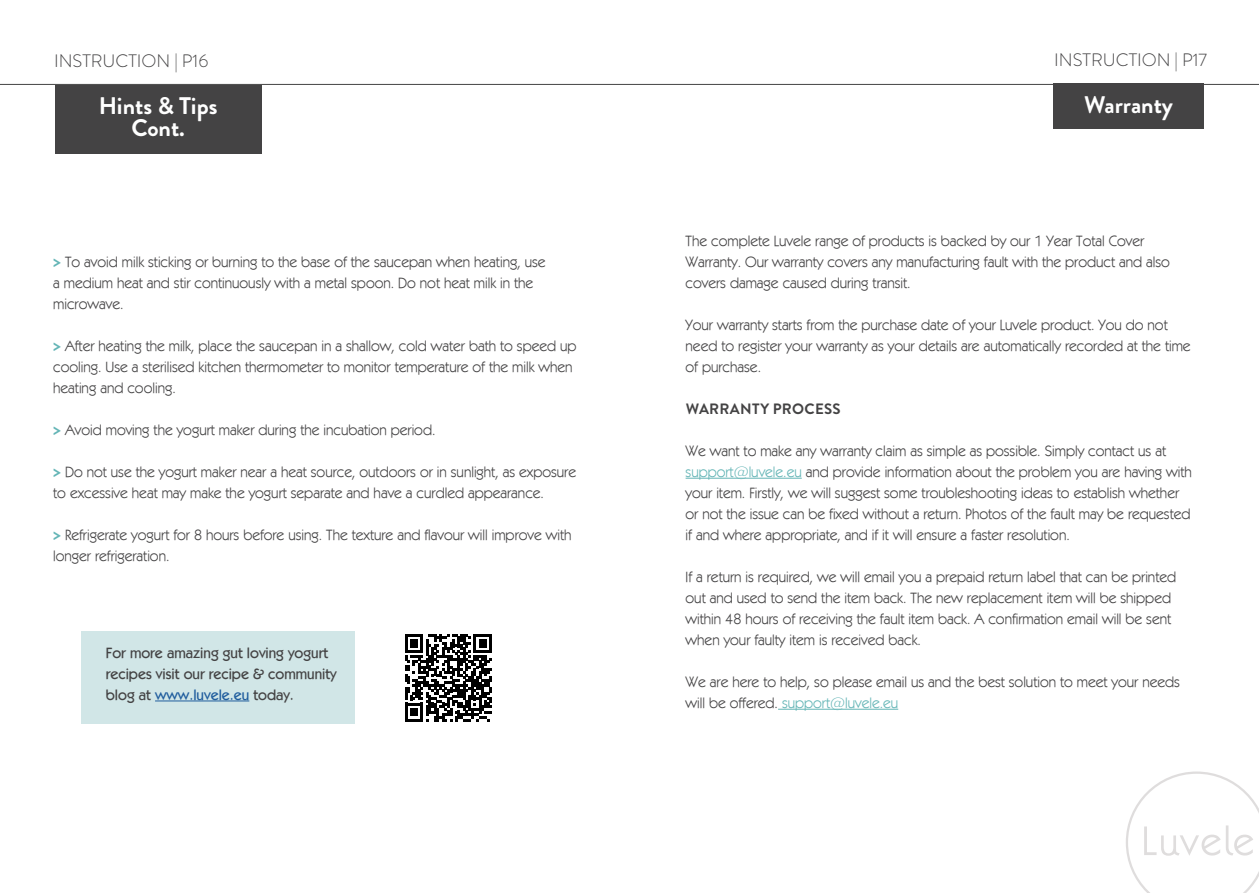
<style>
.page{position:relative;width:1259px;height:893px;background:#fff}
.page>*{position:absolute;margin:0;border:0;box-sizing:border-box;transform-origin:0 0}
.t1{font:700 24px/22.5px "Brandon Grotesque";color:#fff;text-align:center}
.t2{font:300 18px "Brandon Grotesque";color:#444344}
.t3{font:15px/21px "Kabel IT Cby BT";color:#444344}
.t4{font:500 15px/21px "Kabel IT Cby BT";color:#444344}
.t5{font:700 15px "Brandon Grotesque";letter-spacing:.02em;color:#444344}
.s1{font-family:"Brandon Grotesque";font-weight:700;font-size:18px;color:#64b5b6}
.s2{color:#215e9e}
.s3{color:#64b5b6}
</style>
<div class="page">
<svg style="left:1126px;top:771px;width:133px;height:122px"></svg>
<hr style="left:0;top:84px;width:1259px;height:1px;background:#444344">
<svg style="left:405px;top:634px;width:87px;height:87px"></svg>
<div style="left:81px;top:632px;width:273px;height:92px;background:#d1e6e7"></div>
<hr style="left:155px;top:700px;width:94px;height:1px;background:#215e9e">
<div style="left:55px;top:85px;width:206px;height:69px;background:#444344"></div>
<div style="left:1053px;top:83px;width:151px;height:46px;background:#444344"></div>
<hr style="left:685px;top:478px;width:117px;height:1px;background:#64b5b6">
<hr style="left:778px;top:709px;width:120px;height:1px;background:#64b5b6">
<p class="t2" style="left:54px;top:49px;width:156px">INSTRUCTION | P16</p>
<p class="t2" style="left:1054px;top:47px;width:154px">INSTRUCTION | P17</p>
<h1 class="t1" style="left:99px;top:94px;width:120px">Hints &amp; Tips<br>Cont.</h1>
<h1 class="t1" style="left:1084px;top:94px;width:90px">Warranty</h1>
<p class="t3" style="left:53px;top:251px;width:494px"><span class="s1">&gt;</span> To avoid milk sticking or burning to the base of the saucepan when heating, use a medium heat and stir continuously with a metal spoon. Do not heat milk in the microwave.</p>
<p class="t3" style="left:53px;top:335px;width:525px"><span class="s1">&gt;</span> After heating the milk, place the saucepan in a shallow, cold water bath to speed up cooling. Use a sterilised kitchen thermometer to monitor temperature of the milk when heating and cooling.</p>
<p class="t3" style="left:53px;top:419px;width:384px"><span class="s1">&gt;</span> Avoid moving the yogurt maker during the incubation period.</p>
<p class="t3" style="left:53px;top:461px;width:524px"><span class="s1">&gt;</span> Do not use the yogurt maker near a heat source, outdoors or in sunlight, as exposure to excessive heat may make the yogurt separate and have a curdled appearance.</p>
<p class="t3" style="left:53px;top:524px;width:520px"><span class="s1">&gt;</span> Refrigerate yogurt for 8 hours before using. The texture and flavour will improve with longer refrigeration.</p>
<p class="t4" style="left:106px;top:642px;width:232px">For more amazing gut loving yogurt recipes visit our recipe &amp; community blog at <span class="s2">www.luvele.eu</span> today.</p>
<p class="t3" style="left:685px;top:230px;width:486px">The complete Luvele range of products is backed by our 1 Year Total Cover<br>Warranty. Our warranty covers any manufacturing fault with the product and also covers damage caused during transit.</p>
<p class="t3" style="left:685px;top:314px;width:506px">Your warranty starts from the purchase date of your Luvele product. You do not need to register your warranty as your details are automatically recorded at the time of purchase.</p>
<p class="t5" style="left:685px;top:398px;width:156px">WARRANTY PROCESS</p>
<p class="t3" style="left:685px;top:440px;width:508px">We want to make any warranty claim as simple as possible. Simply contact us at <span class="s3">support@luvele.eu</span> and provide information about the problem you are having with your item. Firstly, we will suggest some troubleshooting ideas to establish whether or not the issue can be fixed without a return. Photos of the fault may be requested if and where appropriate, and if it will ensure a faster resolution.</p>
<p class="t3" style="left:685px;top:566px;width:492px">If a return is required, we will email you a prepaid return label that can be printed out and used to send the item back. The new replacement item will be shipped within 48 hours of receiving the fault item back. A confirmation email will be sent when your faulty item is received back.</p>
<p class="t3" style="left:685px;top:671px;width:496px">We are here to help, so please email us and the best solution to meet your needs will be offered. <span class="s3">support@luvele.eu</span></p>
</div>
